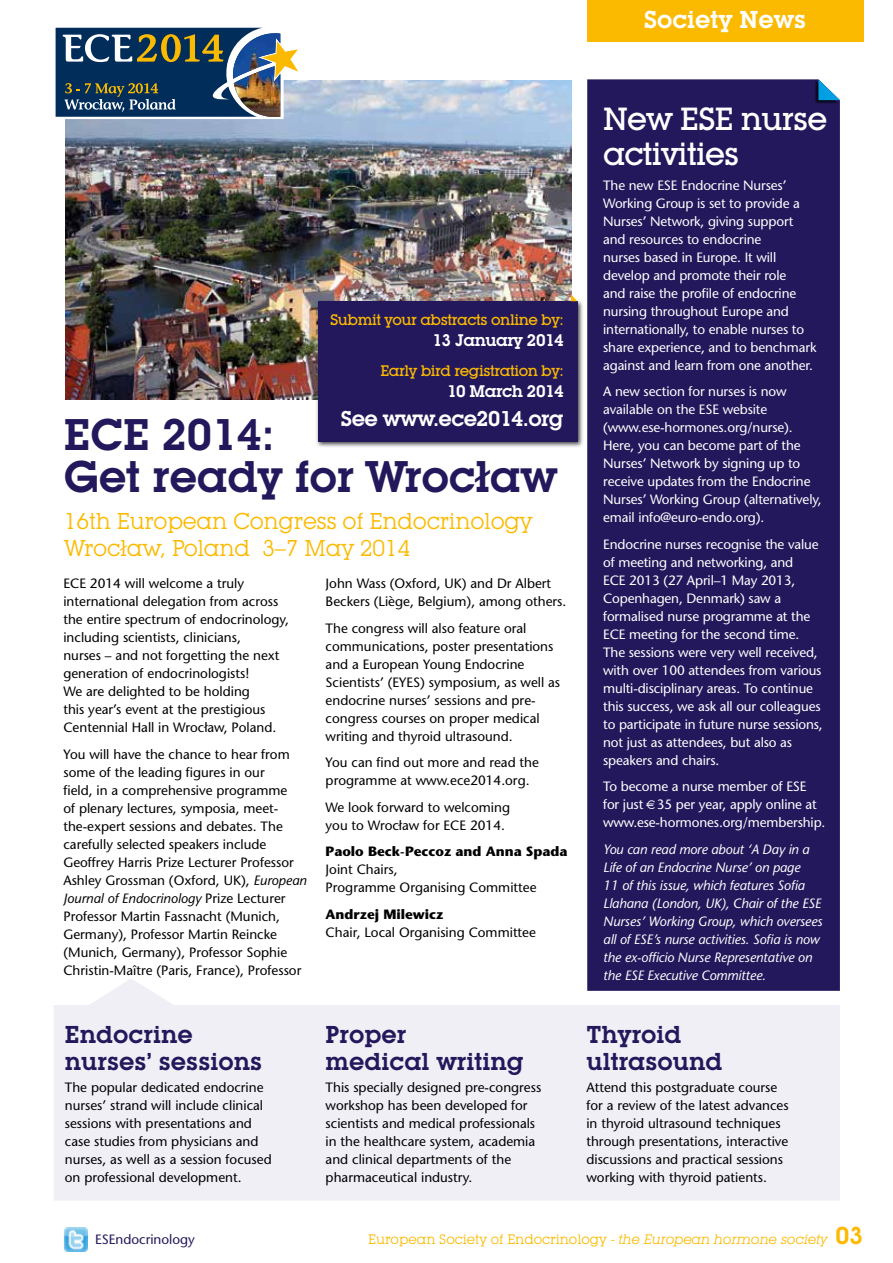
<style>
.page{position:relative;width:893px;height:1263px;background:#fff}
.page>*{position:absolute;margin:0;border:0;box-sizing:border-box;transform-origin:0 0}
.t1{font:600 43.5px/42px "Lubalin Graph IT Cby BT";letter-spacing:-.01em;color:#23185b}
.t2{font:500 31.5px/34.5px "Lubalin Graph IT Cby BT";letter-spacing:-.03em;color:#fff}
.t3{font:600 24px/27px "Lubalin Graph IT Cby BT";color:#23185b}
.t4{font:600 24px "Lubalin Graph IT Cby BT";color:#fff}
.t5{font:22.5px/27px "Lubalin Graph IT Cby BT";letter-spacing:-.01em;color:#fbba00}
.t6{font:600 21px "Lubalin Graph IT Cby BT";letter-spacing:-.03em;color:#fff}
.t7{font:600 16.5px "Lubalin Graph IT Cby BT";letter-spacing:-.03em;color:#fff}
.t8{font:500 15px "Lubalin Graph IT Cby BT";letter-spacing:-.03em;color:#fbba00}
.t9{font:13.5px/18px "Stone Sans";color:#000}
.t10{font:13.5px/18px "Stone Sans";letter-spacing:-.01em;color:#fff}
.t11{font:italic 13.5px/18px "Stone Sans";letter-spacing:-.01em;color:#fff}
.t12{font:13.5px "Lubalin Graph IT Cby BT";color:#fbba00}
.t13{font:700 13.5px "Stone Sans";color:#000}
.t14{font:13.5px "Stone Sans";color:#23185b}
.s1{font-style:italic}
.s2{font-weight:600;font-size:24px}
</style>
<div class="page">
<svg style="left:54px;top:979px;width:786px;height:221px;fill:#f0eff6"></svg>
<div style="left:587px;top:0;width:276px;height:41px;background:#fbba00"></div>
<img style="left:64px;top:1227px;width:24px;height:24px">
<img style="left:65px;top:81px;width:506px;height:319px">
<div style="left:587px;top:79px;width:253px;height:912px;background:#23185b"></div>
<div style="left:814px;top:79px;width:26px;height:25px;background:#000;opacity:.75"></div>
<svg style="left:818px;top:79px;width:22px;height:21px"></svg>
<svg style="left:55px;top:27px;width:247px;height:92px;background:#476272"></svg>
<img style="left:233px;top:33px;width:47px;height:84px">
<div style="left:315px;top:299px;width:269px;height:149px;background:#000;opacity:.75"></div>
<div style="left:318px;top:301px;width:259px;height:140px;background:#23185b"></div>
<svg style="left:571px;top:294px;width:6px;height:7px"></svg>
<svg style="left:646px;top:800px;width:9px;height:9px"></svg>
<h3 class="t4" style="left:644px;top:5px;width:164px">Society News</h3>
<p class="t8" style="left:330px;top:311px;width:235px">Submit your abstracts online by:</p>
<p class="t7" style="left:432px;top:330px;width:133px">13 January 2014</p>
<p class="t8" style="left:380px;top:361px;width:185px">Early bird registration by:</p>
<p class="t7" style="left:447px;top:381px;width:118px">10 March 2014</p>
<h3 class="t6" style="left:341px;top:406px;width:225px">See www.ece2014.org</h3>
<h1 class="t1" style="left:64px;top:413px;width:495px">ECE 2014:<br>Get ready for Wrocław</h1>
<h3 class="t5" style="left:64px;top:507px;width:470px">16th European Congress of Endocrinology<br>Wrocław, Poland 3–7 May 2014</h3>
<p class="t9" style="left:63px;top:574px;width:227px">ECE 2014 will welcome a truly international delegation from across the entire spectrum of endocrinology, including scientists, clinicians,<br>nurses – and not forgetting the next generation of endocrinologists!<br>We are delighted to be holding<br>this year’s event at the prestigious Centennial Hall in Wrocław, Poland.</p>
<p class="t9" style="left:63px;top:745px;width:245px">You will have the chance to hear from some of the leading figures in our<br>field, in a comprehensive programme<br>of plenary lectures, symposia, meet&shy;the-expert sessions and debates. The carefully selected speakers include Geoffrey Harris Prize Lecturer Professor Ashley Grossman (Oxford, UK), <span class="s1">European Journal of Endocrinology</span> Prize Lecturer Professor Martin Fassnacht (Munich, Germany), Professor Martin Reincke (Munich, Germany), Professor Sophie Christin-Maître (Paris, France), Professor</p>
<p class="t9" style="left:326px;top:574px;width:242px">John Wass (Oxford, UK) and Dr Albert<br>Beckers (Liège, Belgium), among others.</p>
<p class="t9" style="left:326px;top:619px;width:236px">The congress will also feature oral communications, poster presentations and a European Young Endocrine Scientists’ (EYES) symposium, as well as endocrine nurses’ sessions and pre&shy;congress courses on proper medical writing and thyroid ultrasound.</p>
<p class="t9" style="left:326px;top:753px;width:215px">You can find out more and read the programme at www.ece2014.org.</p>
<p class="t9" style="left:326px;top:798px;width:186px">We look forward to welcoming you to Wrocław for ECE 2014.</p>
<p class="t13" style="left:326px;top:843px;width:243px">Paolo Beck-Peccoz and Anna Spada</p>
<p class="t9" style="left:326px;top:860px;width:212px">Joint Chairs,<br>Programme Organising Committee</p>
<p class="t13" style="left:326px;top:905px;width:119px">Andrzej Milewicz</p>
<p class="t9" style="left:326px;top:923px;width:212px">Chair, Local Organising Committee</p>
<h3 class="t3" style="left:65px;top:1020px;width:199px">Endocrine nurses’ sessions</h3>
<p class="t9" style="left:65px;top:1078px;width:208px">The popular dedicated endocrine nurses’ strand will include clinical sessions with presentations and case studies from physicians and nurses, as well as a session focused on professional development.</p>
<h3 class="t3" style="left:326px;top:1020px;width:200px">Proper<br>medical writing</h3>
<p class="t9" style="left:326px;top:1078px;width:217px">This specially designed pre-congress workshop has been developed for scientists and medical professionals in the healthcare system, academia and clinical departments of the pharmaceutical industry.</p>
<h2 class="t2" style="left:603px;top:102px;width:226px">New ESE nurse activities</h2>
<p class="t10" style="left:603px;top:176px;width:215px">The new ESE Endocrine Nurses’<br>Working Group is set to provide a<br>Nurses’ Network, giving support and resources to endocrine<br>nurses based in Europe. It will develop and promote their role<br>and raise the profile of endocrine nursing throughout Europe and internationally, to enable nurses to share experience, and to benchmark against and learn from one another.</p>
<p class="t10" style="left:603px;top:382px;width:220px">A new section for nurses is now available on the ESE website (www.ese-hormones.org/nurse).<br>Here, you can become part of the<br>Nurses’ Network by signing up to receive updates from the Endocrine<br>Nurses’ Working Group (alternatively, email info@euro-endo.org).</p>
<p class="t10" style="left:603px;top:535px;width:221px">Endocrine nurses recognise the value of meeting and networking, and<br>ECE 2013 (27 April–1 May 2013, Copenhagen, Denmark) saw a formalised nurse programme at the ECE meeting for the second time.<br>The sessions were very well received, with over 100 attendees from various multi-disciplinary areas. To continue this success, we ask all our colleagues to participate in future nurse sessions, not just as attendees, but also as speakers and chairs.</p>
<p class="t10" style="left:603px;top:777px;width:224px">To become a nurse member of ESE for just 35 per year, apply online at www.ese-hormones.org/membership.</p>
<p class="t11" style="left:603px;top:840px;width:221px">You can read more about ‘A Day in a Life of an Endocrine Nurse’ on page<br>11 of this issue, which features Sofia Llahana (London, UK), Chair of the ESE Nurses’ Working Group, which oversees all of ESE’s nurse activities. Sofia is now the ex-officio Nurse Representative on the ESE Executive Committee.</p>
<h3 class="t3" style="left:586px;top:1020px;width:138px">Thyroid ultrasound</h3>
<p class="t9" style="left:586px;top:1078px;width:204px">Attend this postgraduate course for a review of the latest advances in thyroid ultrasound techniques through presentations, interactive discussions and practical sessions working with thyroid patients.</p>
<p class="t14" style="left:95px;top:1231px;width:101px">ESEndocrinology</p>
<p class="t12" style="left:368px;top:1231px;width:497px">European Society of Endocrinology - <span class="s1">the European hormone society</span> <span class="s2">03</span></p>
</div>
